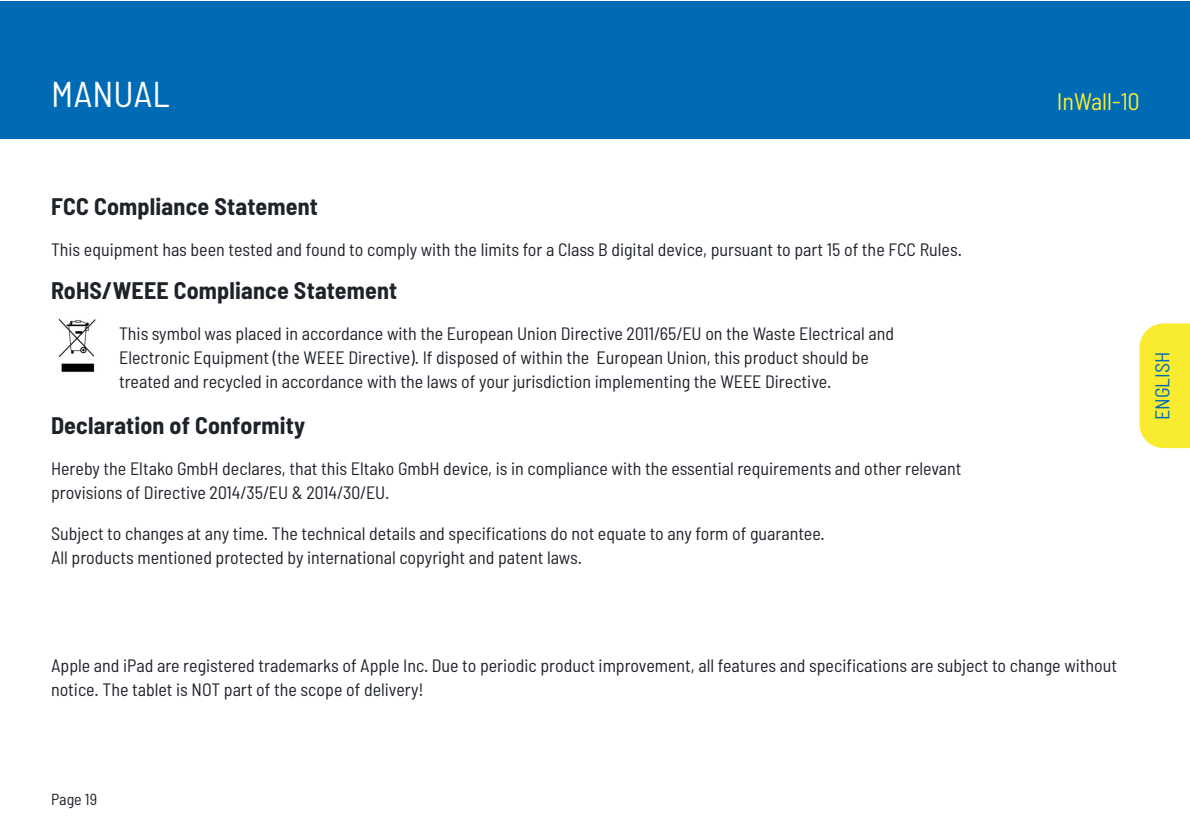
<style>
.page{position:relative;width:1190px;height:840px;background:#fff}
.page>*{position:absolute;margin:0;border:0;box-sizing:border-box;transform-origin:0 0}
.t1{font:semi-condensed 36px "Barlow";color:#fff}
.t2{font:700 semi-condensed 24px "Barlow";letter-spacing:.005em;color:#1e2229}
.t3{font:semi-condensed 24px "Barlow";color:#f9ec30}
.t4{font:semi-condensed 20px "Barlow";color:#006bb5}
.t5{font:semi-condensed 18px/24px "Barlow";color:#1e2229}
.t6{font:semi-condensed 16px "Barlow";color:#1e2229}
</style>
<div class="page">
<div style="left:0;top:1px;width:1190px;height:138px;background:#006bb5"></div>
<div style="left:1140px;top:323px;width:50px;height:125px;background:#f9ec30"></div>
<img style="left:58px;top:318px;width:38px;height:54px">
<h1 class="t1" style="left:51px;top:81px;width:120px">MANUAL</h1>
<h2 class="t3" style="left:1057px;top:92px;width:84px">InWall-10</h2>
<h2 class="t2" style="left:51px;top:198px;width:268px">FCC Compliance Statement</h2>
<p class="t5" style="left:51px;top:240px;width:913px">This equipment has been tested and found to comply with the limits for a Class B digital device, pursuant to part 15 of the FCC Rules.</p>
<h2 class="t2" style="left:51px;top:283px;width:348px">RoHS/WEEE Compliance Statement</h2>
<p class="t5" style="left:119px;top:324px;width:777px">This symbol was placed in accordance with the European Union Directive 2011/65/EU on the Waste Electrical and<br>Electronic Equipment (the WEEE Directive). If disposed of within the European Union, this product should be treated and recycled in accordance with the laws of your jurisdiction implementing the WEEE Directive.</p>
<h2 class="t2" style="left:51px;top:418px;width:256px">Declaration of Conformity</h2>
<p class="t5" style="left:51px;top:459px;width:912px">Hereby the Eltako GmbH declares, that this Eltako GmbH device, is in compliance with the essential requirements and other relevant provisions of Directive 2014/35/EU &amp; 2014/30/EU.</p>
<p class="t5" style="left:51px;top:524px;width:775px">Subject to changes at any time. The technical details and specifications do not equate to any form of guarantee.<br>All products mentioned protected by international copyright and patent laws.</p>
<p class="t4" style="left:1155px;top:420px;width:70px;rotate:-90deg">ENGLISH</p>
<p class="t5" style="left:51px;top:655px;width:1068px">Apple and iPad are registered trademarks of Apple Inc. Due to periodic product improvement, all features and specifications are subject to change without notice. The tablet is NOT part of the scope of delivery!</p>
<p class="t6" style="left:51px;top:793px;width:48px">Page 19</p>
</div>
